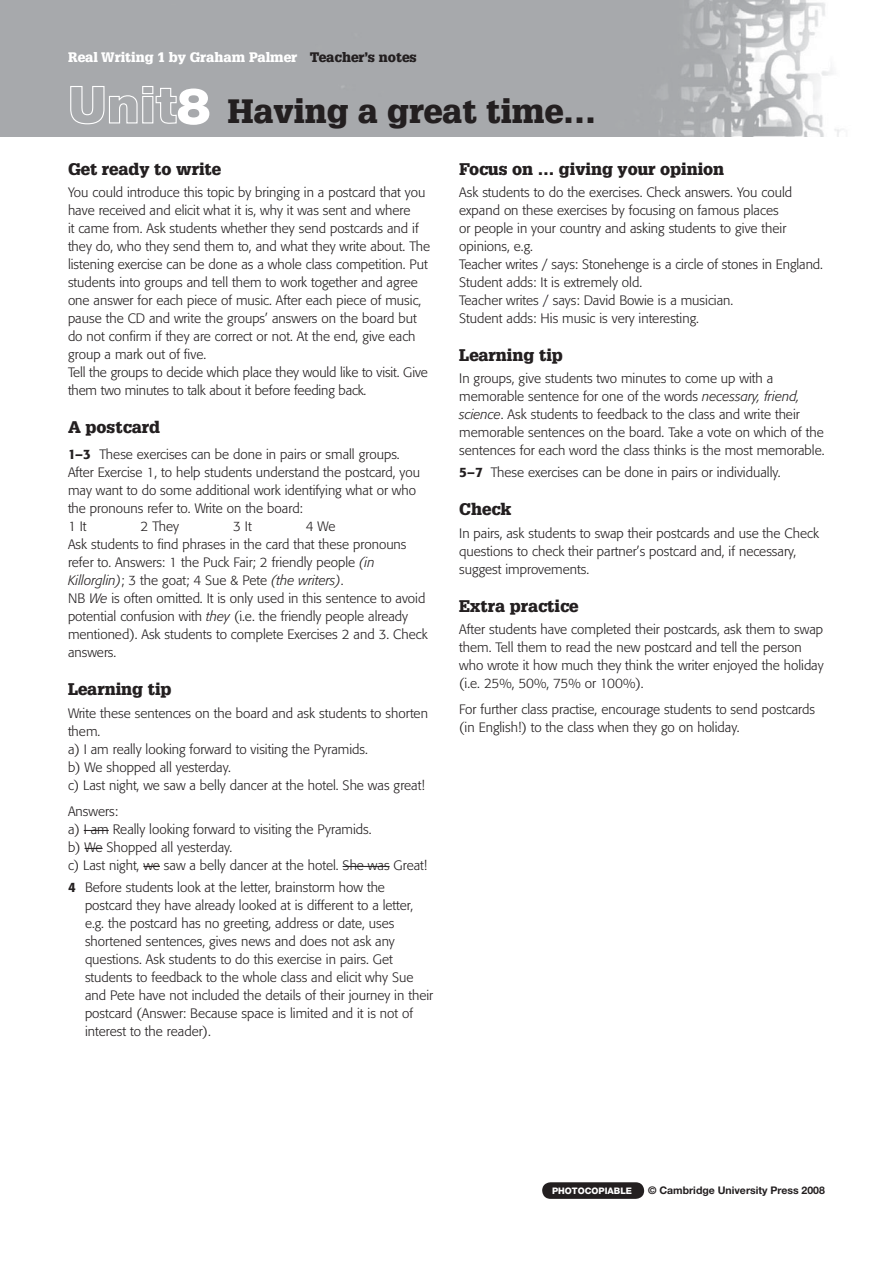
<style>
.page{position:relative;width:893px;height:1263px;background:#fff}
.page>*{position:absolute;margin:0;border:0;box-sizing:border-box;transform-origin:0 0}
.t1{font:900 33px "Glypha";color:#231f20}
.t2{font:900 16.5px "Glypha";color:#231f20}
.t3{font:300 13.5px/18px "Formata";color:#231f20}
.t4{font:900 13.5px "Glypha";color:#fff}
.t5{font:700 10.5px "Helvetica Neue";color:#231f20}
.t6{font:800 9px "Helvetica Neue";color:#fff}
.s1{color:#231f20}
.s2{font-family:"Helvetica Neue";font-size:51px;color:#fff}
.s3{font-weight:500}
.s4{font-style:italic}
</style>
<div class="page">
<img style="left:0;top:0;width:843px;height:136px">
<svg style="left:84px;top:830px;width:25px;height:1px"></svg>
<svg style="left:85px;top:848px;width:18px;height:1px"></svg>
<svg style="left:143px;top:866px;width:17px;height:1px"></svg>
<hr style="left:343px;top:866px;width:47px;height:1px;background:#231f20">
<div style="left:542px;top:1182px;width:102px;height:17px;background:#231f20;border-radius:8px"></div>
<p class="t4" style="left:68px;top:52px;width:350px">Real Writing 1 by Graham Palmer <span class="s1">Teacher’s notes</span></p>
<h1 class="t1" style="left:68px;top:98px;width:530px"><span class="s2">Unit8</span> Having a great time…</h1>
<p class="t2" style="left:68px;top:162px;width:155px">Get ready to write</p>
<p class="t3" style="left:68px;top:184px;width:364px">You could introduce this topic by bringing in a postcard that you have received and elicit what it is, why it was sent and where<br>it came from. Ask students whether they send postcards and if they do, who they send them to, and what they write about. The listening exercise can be done as a whole class competition. Put students into groups and tell them to work together and agree one answer for each piece of music. After each piece of music, pause the CD and write the groups’ answers on the board but do not confirm if they are correct or not. At the end, give each group a mark out of five.<br>Tell the groups to decide which place they would like to visit. Give them two minutes to talk about it before feeding back.</p>
<p class="t2" style="left:68px;top:421px;width:94px">A postcard</p>
<p class="t3" style="left:68px;top:447px;width:354px"><span class="s3">1–3</span> These exercises can be done in pairs or small groups.<br>After Exercise 1, to help students understand the postcard, you may want to do some additional work identifying what or who the pronouns refer to. Write on the board:<br>1 It</p>
<p class="t2" style="left:459px;top:162px;width:266px">Focus on … giving your opinion</p>
<p class="t3" style="left:459px;top:184px;width:365px">Ask students to do the exercises. Check answers. You could expand on these exercises by focusing on famous places<br>or people in your country and asking students to give their opinions, e.g.<br>Teacher writes / says: Stonehenge is a circle of stones in England.<br>Student adds: It is extremely old.<br>Teacher writes / says: David Bowie is a musician.<br>Student adds: His music is very interesting.</p>
<p class="t2" style="left:459px;top:349px;width:105px">Learning tip</p>
<p class="t3" style="left:459px;top:370px;width:367px">In groups, give students two minutes to come up with a memorable sentence for one of the words <span class="s4">necessary, friend, science</span>. Ask students to feedback to the class and write their memorable sentences on the board. Take a vote on which of the sentences for each word the class thinks is the most memorable.</p>
<p class="t3" style="left:459px;top:465px;width:323px"><span class="s3">5–7</span> These exercises can be done in pairs or individually.</p>
<p class="t2" style="left:459px;top:503px;width:54px">Check</p>
<p class="t3" style="left:459px;top:525px;width:361px">In pairs, ask students to swap their postcards and use the Check questions to check their partner’s postcard and, if necessary, suggest improvements.</p>
<p class="t2" style="left:459px;top:599px;width:121px">Extra practice</p>
<p class="t3" style="left:459px;top:621px;width:366px">After students have completed their postcards, ask them to swap them. Tell them to read the new postcard and tell the person who wrote it how much they think the writer enjoyed the holiday (i.e. 25%, 50%, 75% or 100%).</p>
<p class="t3" style="left:459px;top:702px;width:357px">For further class practise, encourage students to send postcards (in English!) to the class when they go on holiday.</p>
<p class="t3" style="left:141px;top:519px;width:40px">2 They</p>
<p class="t3" style="left:233px;top:519px;width:20px">3 It</p>
<p class="t3" style="left:68px;top:519px;width:361px;text-indent:238px">4 We<br>Ask students to find phrases in the card that these pronouns refer to. Answers: 1 the Puck Fair; 2 friendly people <span class="s4">(in Killorglin)</span>; 3 the goat; 4 Sue &amp; Pete <span class="s4">(the writers)</span>.<br>NB <span class="s4">We</span> is often omitted. It is only used in this sentence to avoid potential confusion with <span class="s4">they</span> (i.e. the friendly people already mentioned). Ask students to complete Exercises 2 and 3. Check answers.</p>
<p class="t2" style="left:68px;top:683px;width:105px">Learning tip</p>
<p class="t3" style="left:68px;top:705px;width:361px">Write these sentences on the board and ask students to shorten them.<br>a) I am really looking forward to visiting the Pyramids.<br>b) We shopped all yesterday.<br>c) Last night, we saw a belly dancer at the hotel. She was great!</p>
<p class="t3" style="left:68px;top:803px;width:361px">Answers:<br>a) I am Really looking forward to visiting the Pyramids.<br>b) We Shopped all yesterday.<br>c) Last night, we saw a belly dancer at the hotel. She was Great!</p>
<p class="t3" style="left:85px;top:880px;width:350px;text-indent:-17px"><span class="s3">4</span> Before students look at the letter, brainstorm how the postcard they have already looked at is different to a letter, e.g. the postcard has no greeting, address or date, uses shortened sentences, gives news and does not ask any questions. Ask students to do this exercise in pairs. Get students to feedback to the whole class and elicit why Sue and Pete have not included the details of their journey in their postcard (Answer: Because space is limited and it is not of interest to the reader).</p>
<p class="t6" style="left:552px;top:1187px;width:82px">PHOTOCOPIABLE</p>
<p class="t5" style="left:648px;top:1187px;width:178px">© Cambridge University Press 2008</p>
</div>
